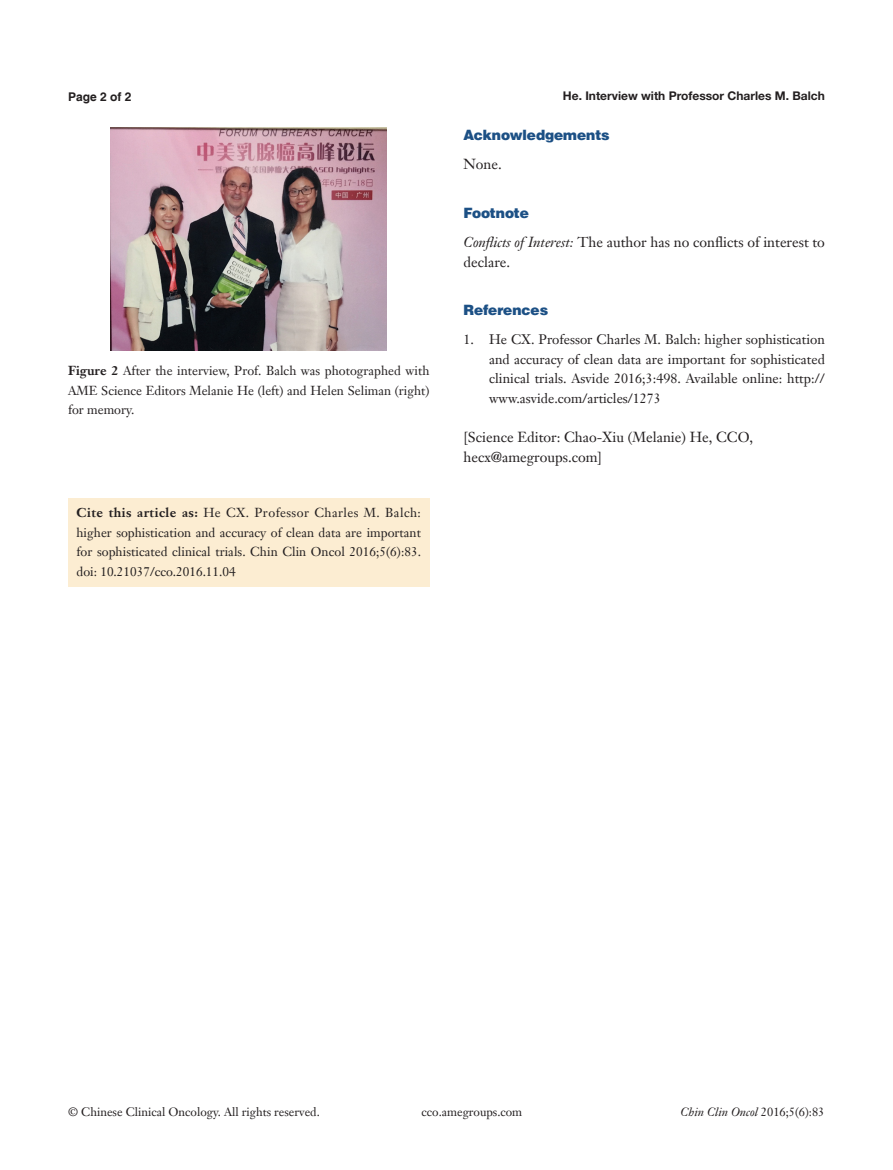
<style>
.page{position:relative;width:893px;height:1170px;background:#fff}
.page>*{position:absolute;margin:0;border:0;box-sizing:border-box;transform-origin:0 0}
.t1{font:14.25px/19.5px "Janson Text LT";color:#231f20}
.一级标题正体{font:900 14.25px "Helvetica";color:#1c5085}
.一级标题-6_5{font:900 14.25px "Helvetica";color:#1c5085}
.t2{font:13.5px/19.6px "Janson Text LT";color:#231f20;text-align:justify}
.Cite{font:12.75px/19.5px "Janson Text LT";color:#231f20;text-align:justify}
.t3{font:12px "Janson Text LT";color:#231f20}
.t4{font:700 12px "Helvetica Neue LT Pro";color:#231f20}
.t5{font:italic 12px "Janson Text LT";color:#231f20}
.t6{font:700 12px "Helvetica";color:#231f20}
.s1{font-weight:700}
.s2{font-style:italic}
.s3{font-style:normal}
</style>
<div class="page">
<img style="left:111px;top:128px;width:276px;height:222px">
<div style="left:68px;top:498px;width:361px;height:88px;background:#fcedd2"></div>
<p class="t6" style="left:68px;top:89px;width:65px">Page 2 of 2</p>
<p class="Cite" style="left:68px;top:361px;width:363px"><span class="s1">Figure 2</span> After the interview, Prof. Balch was photographed with AME Science Editors Melanie He (left) and Helen Seliman (right) for memory.</p>
<p class="Cite" style="left:77px;top:503px;width:346px"><span class="s1">Cite this article as:</span> He CX. Professor Charles M. Balch: higher sophistication and accuracy of clean data are important for sophisticated clinical trials. Chin Clin Oncol 2016;5(6):83. doi: 10.21037/cco.2016.11.04</p>
<p class="t4" style="left:563px;top:88px;width:263px">He. Interview with Professor Charles M. Balch</p>
<p class="一级标题正体" style="left:463px;top:126px;width:148px">Acknowledgements</p>
<p class="t1" style="left:463px;top:154px;width:40px">None.</p>
<p class="一级标题-6_5" style="left:463px;top:204px;width:67px">Footnote</p>
<p class="t1" style="left:463px;top:232px;width:363px"><span class="s2">Conflicts of Interest:</span> The author has no conflicts of interest to declare.</p>
<p class="一级标题正体" style="left:463px;top:300px;width:86px">References</p>
<p class="t2" style="left:489px;top:329px;width:337px;text-indent:-26px">1. He CX. Professor Charles M. Balch: higher sophistication and accuracy of clean data are important for sophisticated clinical trials. Asvide 2016;3:498. Available online: http:// www.asvide.com/articles/1273</p>
<p class="t1" style="left:463px;top:427px;width:291px">[Science Editor: Chao-Xiu (Melanie) He, CCO, hecx@amegroups.com]</p>
<p class="t3" style="left:68px;top:1104px;width:253px">© Chinese Clinical Oncology. All rights reserved.</p>
<p class="t3" style="left:422px;top:1104px;width:102px">cco.amegroups.com</p>
<p class="t5" style="left:681px;top:1104px;width:145px">Chin Clin Oncol <span class="s3">2016;5(6):83</span></p>
</div>
